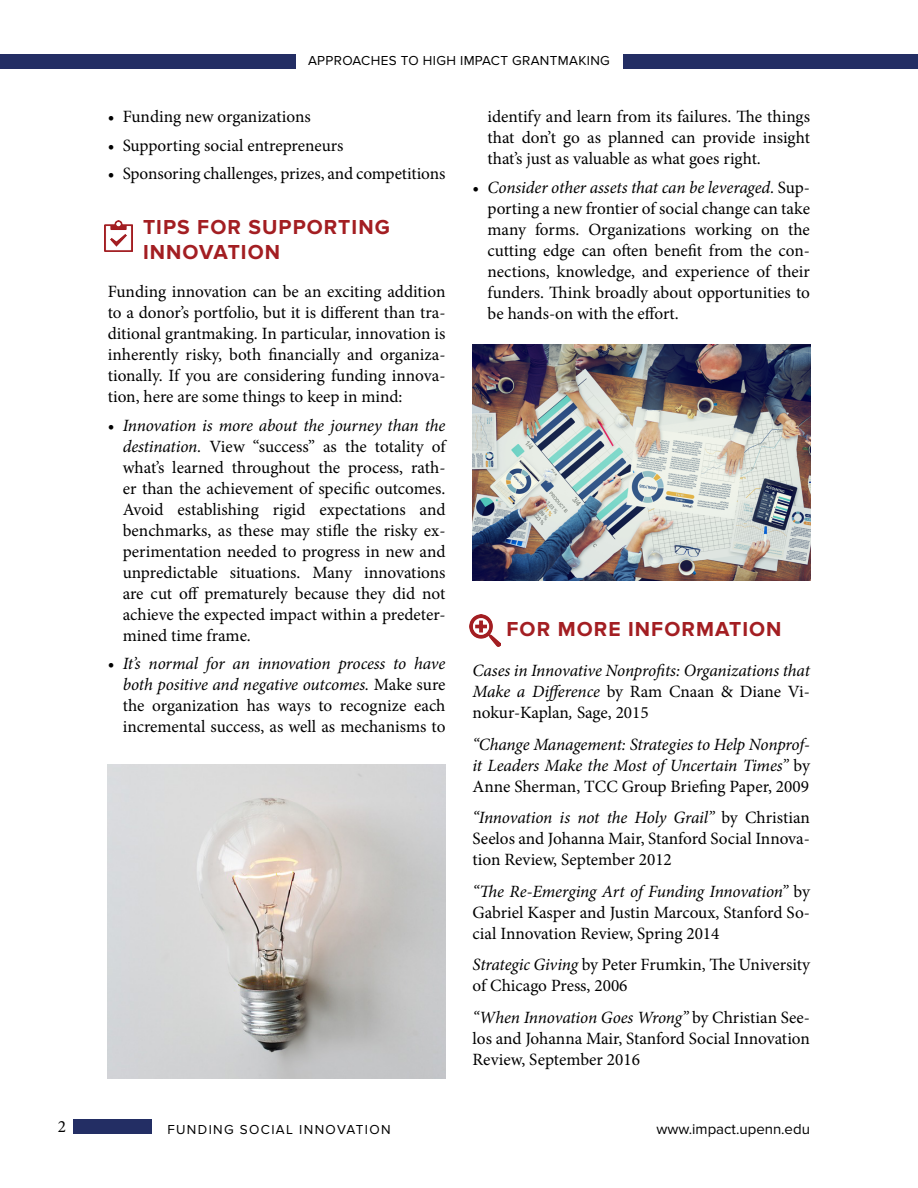
<style>
.page{position:relative;width:918px;height:1188px;background:#fff}
.page>*{position:absolute;margin:0;border:0;box-sizing:border-box;transform-origin:0 0}
.t1{font:700 21px/25.2px "Proxima Nova";letter-spacing:.05em;color:#a31e22}
.t2{font:17.25px/21px "Minion Pro";color:#000;text-align:justify}
.t3{font:italic 17.25px/21px "Minion Pro";letter-spacing:-.01em;color:#000;text-align:justify}
.t4{font:15px "Proxima Nova";color:#000}
.t5{font:13.5px "Proxima Nova";letter-spacing:.025em;color:#000}
.t6{font:13.5px "Proxima Nova";letter-spacing:.1em;color:#000}
.s1{font-style:italic}
.s2{font-style:normal}
</style>
<div class="page">
<div style="left:73px;top:1120px;width:78px;height:14px;background:#232e64"></div>
<div style="left:0;top:54px;width:295px;height:14px;background:#232e64"></div>
<div style="left:623px;top:54px;width:295px;height:14px;background:#232e64"></div>
<img style="left:108px;top:765px;width:338px;height:313px">
<img style="left:472px;top:345px;width:338px;height:235px">
<img style="left:104px;top:220px;width:28px;height:32px">
<img style="left:469px;top:615px;width:32px;height:32px">
<p class="t5" style="left:308px;top:52px;width:303px">APPROACHES TO HIGH IMPACT GRANTMAKING</p>
<p class="t2" style="left:488px;top:107px;width:324px">identify and learn from its failures. The things that don’t go as planned can provide insight that’s just as valuable as what goes right.</p>
<p class="t2" style="left:488px;top:177px;width:324px;text-indent:-15px">• <span class="s1">Consider other assets that can be leveraged.</span> Sup&shy;porting a new frontier of social change can take many forms. Organizations working on the cutting edge can often benefit from the con&shy;nections, knowledge, and experience of their funders. Think broadly about opportunities to be hands-on with the effort.</p>
<p class="t2" style="left:108px;top:107px;width:204px">• Funding new organizations</p>
<p class="t2" style="left:108px;top:135px;width:237px">• Supporting social entrepreneurs</p>
<p class="t2" style="left:108px;top:164px;width:339px">• Sponsoring challenges, prizes, and competitions</p>
<p class="t1" style="left:143px;top:215px;width:248px">TIPS FOR SUPPORTING<br>INNOVATION</p>
<p class="t2" style="left:108px;top:282px;width:339px">Funding innovation can be an exciting addition to a donor’s portfolio, but it is different than tra&shy;ditional grantmaking. In particular, innovation is inherently risky, both financially and organiza&shy;tionally. If you are considering funding innova&shy;tion, here are some things to keep in mind:</p>
<p class="t2" style="left:123px;top:415px;width:324px;text-indent:-15px">• <span class="s1">Innovation is more about the journey than the destination.</span> View “success” as the totality of what’s learned throughout the process, rath&shy;er than the achievement of specific outcomes.<br>Avoid establishing rigid expectations and benchmarks, as these may stifle the risky ex&shy;perimentation needed to progress in new and unpredictable situations. Many innovations are cut off prematurely because they did not achieve the expected impact within a predeter&shy;mined time frame.</p>
<p class="t2" style="left:123px;top:653px;width:324px;text-indent:-15px">• <span class="s1">It’s normal for an innovation process to have both positive and negative outcomes.</span> Make sure the organization has ways to recognize each incremental success, as well as mechanisms to</p>
<p class="t3" style="left:472px;top:660px;width:339px">Cases in Innovative Nonprofits: Organizations that Make a Difference <span class="s2">by Ram Cnaan &amp; Diane Vi&shy;nokur-Kaplan</span>, <span class="s2">Sage, 2015</span></p>
<p class="t3" style="left:472px;top:734px;width:339px">“Change Management: Strategies to Help Nonprof&shy;it Leaders Make the Most of Uncertain Times” <span class="s2">by Anne Sherman, TCC Group Briefing Paper, 2009</span></p>
<p class="t2" style="left:472px;top:807px;width:339px"><span class="s1">“Innovation is not the Holy Grail”</span> by Christian Seelos and Johanna Mair, Stanford Social Innova&shy;tion Review, September 2012</p>
<p class="t2" style="left:472px;top:881px;width:339px"><span class="s1">“The Re-Emerging Art of Funding Innovation”</span> by Gabriel Kasper and Justin Marcoux, Stanford So&shy;cial Innovation Review, Spring 2014</p>
<p class="t2" style="left:472px;top:954px;width:339px"><span class="s1">Strategic Giving</span> by Peter Frumkin, The University of Chicago Press, 2006</p>
<p class="t2" style="left:473px;top:1007px;width:339px"><span class="s1">“When Innovation Goes Wrong”</span> by Christian See&shy;los and Johanna Mair, Stanford Social Innovation Review, September 2016</p>
<p class="t1" style="left:507px;top:617px;width:276px">FOR MORE INFORMATION</p>
<p class="t2" style="left:58px;top:1116px;width:10px">2</p>
<p class="t6" style="left:167px;top:1121px;width:225px">FUNDING SOCIAL INNOVATION</p>
<p class="t4" style="left:656px;top:1121px;width:155px">www.impact.upenn.edu</p>
</div>
